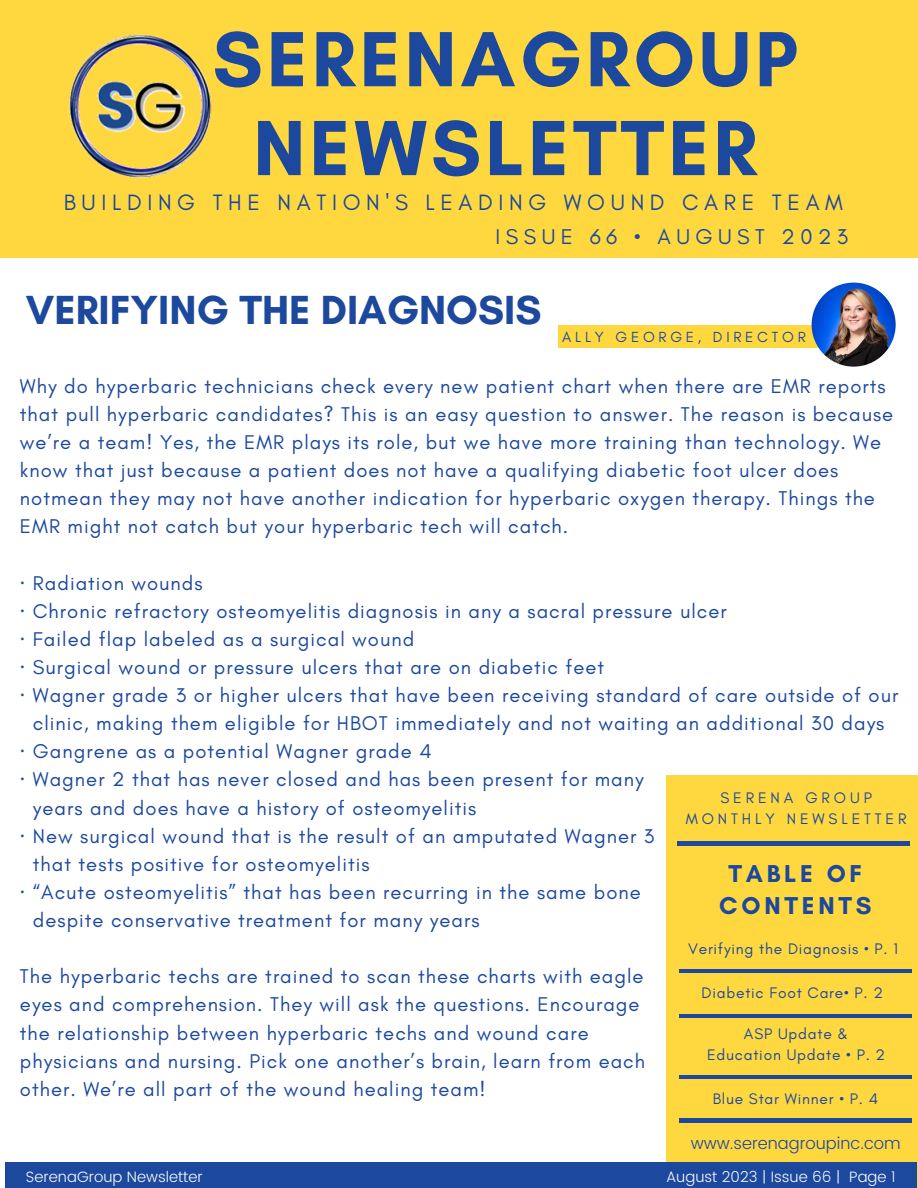
<style>
.page{position:relative;width:918px;height:1188px;background:#fff}
.page>*{position:absolute;margin:0;border:0;box-sizing:border-box;transform-origin:0 0}
.t1{font:700 79.65px "Glacial Indifference";letter-spacing:.05em;color:#1c489e}
.t2{font:700 41.4px "Glacial Indifference";color:#1c489e}
.t3{font:700 24.9px/31.5px "Glacial Indifference";letter-spacing:.15em;color:#1c489e;text-align:center}
.t4{font:22.65px "Glacial Indifference";letter-spacing:.25em;color:#1c489e}
.t5{font:21.75px "Glacial Indifference";letter-spacing:.25em;color:#1c489e}
.t6{font:20.25px/28.2px "Glacial Indifference";letter-spacing:.05em;color:#1c489e}
.t7{font:300 16.5px "Poppins";color:#1c489e}
.t8{font:15.6px "Glacial Indifference";letter-spacing:.05em;color:#1c489e}
.t9{font:15.6px "Glacial Indifference";letter-spacing:.25em;color:#1c489e}
.t10{font:300 15px "Poppins";color:#fafafa}
.t11{font:15px "Glacial Indifference";letter-spacing:.25em;color:#1c489e}
.s1{font-family:"Noto Sans"}
</style>
<div class="page">
<div style="left:0;top:25px;width:918px;height:232px;background:#ffd840"></div>
<div style="left:0;top:0;width:918px;height:27px;background:#ffd840"></div>
<div style="left:667px;top:775px;width:251px;height:413px;background:#ffd840"></div>
<hr style="left:677px;top:842px;width:233px;height:3px;background:#1c489e">
<div style="left:5px;top:1162px;width:911px;height:26px;background:#1c489e"></div>
<img style="left:69px;top:34px;width:143px;height:144px">
<hr style="left:680px;top:969px;width:232px;height:4px;background:#1c489e">
<hr style="left:680px;top:1015px;width:232px;height:3px;background:#1c489e">
<hr style="left:680px;top:1075px;width:232px;height:4px;background:#1c489e">
<hr style="left:680px;top:1119px;width:232px;height:3px;background:#1c489e">
<div style="left:558px;top:326px;width:291px;height:21px;background:#ffd840"></div>
<img style="left:812px;top:283px;width:84px;height:84px;border-radius:50%">
<p class="t1" style="left:213px;top:11px;width:587px">SERENAGROUP</p>
<p class="t1" style="left:253px;top:99px;width:505px">NEWSLETTER</p>
<p class="t4" style="left:64px;top:188px;width:781px">BUILDING THE NATION'S LEADING WOUND CARE TEAM</p>
<p class="t5" style="left:496px;top:223px;width:354px">ISSUE 66 • AUGUST 2023</p>
<p class="t2" style="left:26px;top:285px;width:517px">VERIFYING THE DIAGNOSIS</p>
<p class="t11" style="left:562px;top:327px;width:245px">ALLY GEORGE, DIRECTOR</p>
<p class="t6" style="left:20px;top:372px;width:875px">Why do hyperbaric technicians check every new patient chart when there are EMR reports that pull hyperbaric candidates? This is an easy question to answer. The reason is because we’re a team! Yes, the EMR plays its role, but we have more training than technology. We know that just because a patient does not have a qualifying diabetic foot ulcer does notmean they may not have another indication for hyperbaric oxygen therapy. Things the EMR might not catch but your hyperbaric tech will catch.</p>
<p class="t6" style="left:20px;top:568px;width:184px"><span class="s1">·</span> Radiation wounds</p>
<p class="t6" style="left:20px;top:597px;width:708px"><span class="s1">·</span> Chronic refractory osteomyelitis diagnosis in any a sacral pressure ulcer</p>
<p class="t6" style="left:20px;top:625px;width:396px"><span class="s1">·</span> Failed flap labeled as a surgical wound</p>
<p class="t6" style="left:20px;top:653px;width:586px"><span class="s1">·</span> Surgical wound or pressure ulcers that are on diabetic feet</p>
<p class="t6" style="left:20px;top:681px;width:880px"><span class="s1">·</span> Wagner grade 3 or higher ulcers that have been receiving standard of care outside of our</p>
<p class="t6" style="left:33px;top:709px;width:853px">clinic, making them eligible for HBOT immediately and not waiting an additional 30 days</p>
<p class="t6" style="left:20px;top:737px;width:413px"><span class="s1">·</span> Gangrene as a potential Wagner grade 4</p>
<p class="t6" style="left:20px;top:765px;width:625px"><span class="s1">·</span> Wagner 2 that has never closed and has been present for many</p>
<p class="t6" style="left:33px;top:793px;width:445px">years and does have a history of osteomyelitis</p>
<p class="t6" style="left:20px;top:822px;width:636px"><span class="s1">·</span> New surgical wound that is the result of an amputated Wagner 3</p>
<p class="t6" style="left:33px;top:850px;width:338px">that tests positive for osteomyelitis</p>
<p class="t6" style="left:20px;top:878px;width:622px"><span class="s1">·</span> “Acute osteomyelitis” that has been recurring in the same bone</p>
<p class="t6" style="left:33px;top:906px;width:448px">despite conservative treatment for many years</p>
<p class="t6" style="left:20px;top:962px;width:625px">The hyperbaric techs are trained to scan these charts with eagle</p>
<p class="t6" style="left:20px;top:990px;width:621px">eyes and comprehension. They will ask the questions. Encourage</p>
<p class="t6" style="left:20px;top:1018px;width:570px">the relationship between hyperbaric techs and wound care</p>
<p class="t6" style="left:20px;top:1047px;width:627px">physicians and nursing. Pick one another’s brain, learn from each</p>
<p class="t6" style="left:20px;top:1075px;width:467px">other. We’re all part of the wound healing team!</p>
<p class="t9" style="left:720px;top:788px;width:153px">SERENA GROUP</p>
<p class="t9" style="left:686px;top:809px;width:222px">MONTHLY NEWSLETTER</p>
<p class="t3" style="left:719px;top:858px;width:154px">TABLE OF<br>CONTENTS</p>
<p class="t8" style="left:688px;top:939px;width:211px">Verifying the Diagnosis • P. 1</p>
<p class="t8" style="left:702px;top:983px;width:183px">Diabetic Foot Care• P. 2</p>
<p class="t8" style="left:744px;top:1024px;width:106px">ASP Update &amp;</p>
<p class="t8" style="left:707px;top:1045px;width:180px">Education Update • P. 2</p>
<p class="t8" style="left:713px;top:1089px;width:167px">Blue Star Winner • P. 4</p>
<p class="t7" style="left:691px;top:1134px;width:211px">www.serenagroupinc.com</p>
<p class="t10" style="left:26px;top:1168px;width:178px">SerenaGroup Newsletter</p>
<p class="t10" style="left:666px;top:1168px;width:231px">August 2023 | Issue 66 | Page 1</p>
</div>
